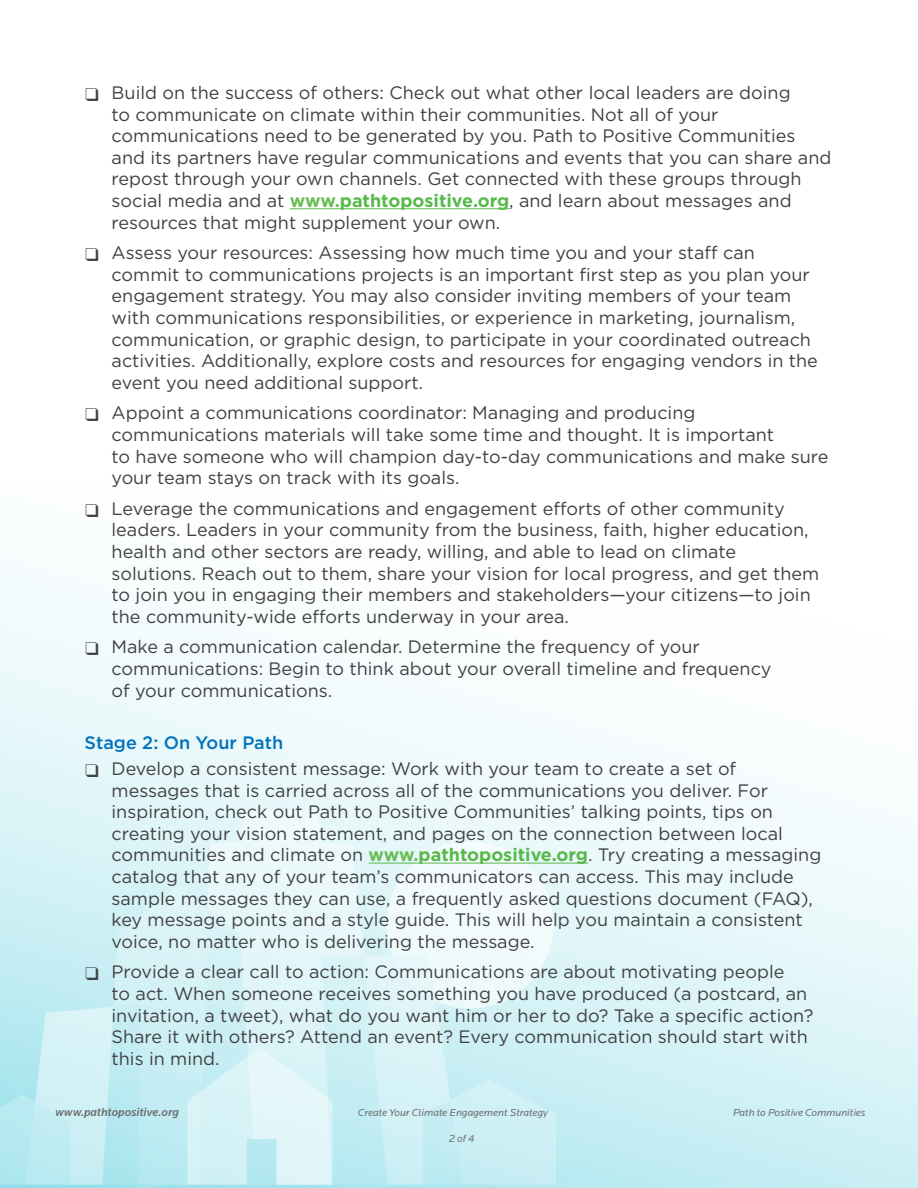
<style>
.page{position:relative;width:918px;height:1188px;background:#fff}
.page>*{position:absolute;margin:0;border:0;box-sizing:border-box;transform-origin:0 0}
.t1{font:18px/21.6px "Gotham";color:#414042}
.t2{font:500 18px "Gotham";color:#0072bc}
.t3{font:italic 500 12px "Locator";color:#6d6e71}
.t4{font:italic 10.5px "Locator";color:#6d6e71}
.s1{font-weight:700;color:#6bbe59}
.s2{font-weight:700;color:#57b94b}
</style>
<div class="page">
<div style="left:0;top:486px;width:918px;height:702px;background:linear-gradient(to bottom,#fff,#cbeff4)"></div>
<img style="left:0;top:810px;width:555px;height:378px">
<hr style="left:290px;top:208px;width:219px;height:1px;background:#57b94b">
<hr style="left:369px;top:863px;width:219px;height:1px;background:#57b94b">
<svg style="left:86px;top:504px;width:12px;height:13px"></svg>
<svg style="left:86px;top:643px;width:12px;height:12px"></svg>
<svg style="left:86px;top:764px;width:12px;height:13px"></svg>
<svg style="left:86px;top:968px;width:12px;height:12px"></svg>
<p class="t1" style="left:112px;top:81px;width:721px">Build on the success of others: Check out what other local leaders are doing<br>to communicate on climate within their communities. Not all of your communications need to be generated by you. Path to Positive Communities and its partners have regular communications and events that you can share and repost through your own channels. Get connected with these groups through social media and at <span class="s1">www.</span><span class="s2">pathtopositive.org</span>, and learn about messages and resources that might supplement your own.</p>
<p class="t1" style="left:112px;top:242px;width:708px">Assess your resources: Assessing how much time you and your staff can commit to communications projects is an important first step as you plan your engagement strategy. You may also consider inviting members of your team with communications responsibilities, or experience in marketing, journalism, communication, or graphic design, to participate in your coordinated outreach activities. Additionally, explore costs and resources for engaging vendors in the event you need additional support.</p>
<p class="t1" style="left:112px;top:402px;width:718px">Appoint a communications coordinator: Managing and producing communications materials will take some time and thought. It is important<br>to have someone who will champion day-to-day communications and make sure your team stays on track with its goals.</p>
<p class="t1" style="left:112px;top:497px;width:709px">Leverage the communications and engagement efforts of other community leaders. Leaders in your community from the business, faith, higher education, health and other sectors are ready, willing, and able to lead on climate solutions. Reach out to them, share your vision for local progress, and get them to join you in engaging their members and stakeholders—your citizens—to join the community-wide efforts underway in your area.</p>
<p class="t1" style="left:112px;top:636px;width:661px">Make a communication calendar. Determine the frequency of your communications: Begin to think about your overall timeline and frequency of your communications.</p>
<p class="t2" style="left:85px;top:731px;width:200px">Stage 2: On Your Path</p>
<p class="t1" style="left:112px;top:757px;width:711px">Develop a consistent message: Work with your team to create a set of messages that is carried across all of the communications you deliver. For inspiration, check out Path to Positive Communities’ talking points, tips on creating your vision statement, and pages on the connection between local communities and climate on <span class="s1">www.</span><span class="s2">pathtopositive.org</span>. Try creating a messaging catalog that any of your team’s communicators can access. This may include sample messages they can use, a frequently asked questions document (FAQ), key message points and a style guide. This will help you maintain a consistent voice, no matter who is delivering the message.</p>
<p class="t1" style="left:112px;top:961px;width:703px">Provide a clear call to action: Communications are about motivating people<br>to act. When someone receives something you have produced (a postcard, an invitation, a tweet), what do you want him or her to do? Take a specific action?<br>Share it with others? Attend an event? Every communication should start with this in mind.</p>
<p class="t3" style="left:56px;top:1105px;width:125px">www.pathtopositive.org</p>
<p class="t4" style="left:358px;top:1107px;width:191px">Create Your Climate Engagement Strategy</p>
<p class="t4" style="left:733px;top:1107px;width:134px">Path to Positive Communities</p>
<p class="t4" style="left:449px;top:1133px;width:27px">2 of 4</p>
</div>
